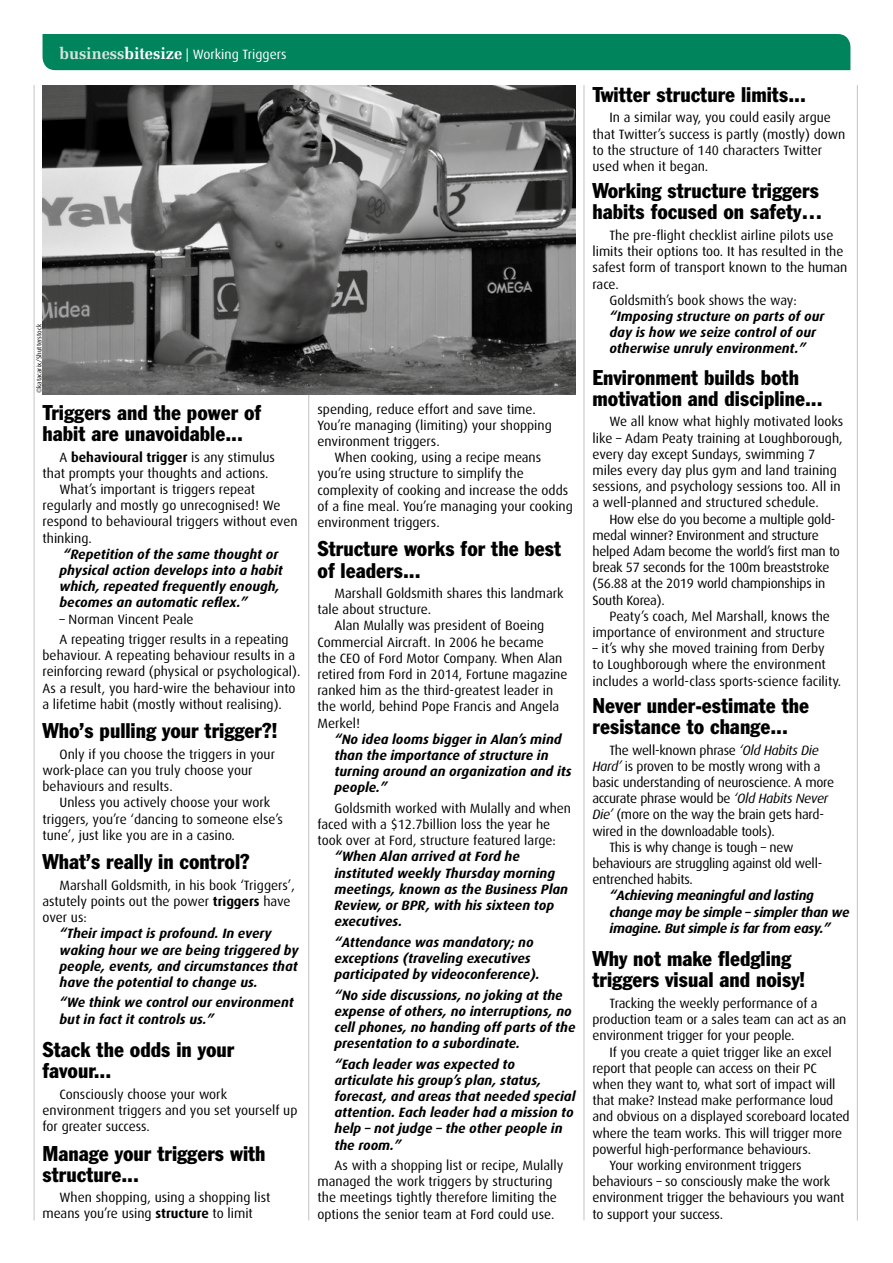
<style>
.page{position:relative;width:893px;height:1263px;background:#fff}
.page>*{position:absolute;margin:0;border:0;box-sizing:border-box;transform-origin:0 0}
.SUBHEAD{font:condensed 21px/21px "Franklin Gothic BT";color:#000}
.body{font:13.5px/16.2px "Dax";color:#000}
.QUOTE{font:italic 700 13.5px/16.2px "Dax";color:#000}
.body-2{font:13.5px/16.2px "Dax";letter-spacing:-.02em;color:#000}
.QUOTE-2{font:italic 700 13.5px/16.2px "Dax";letter-spacing:-.02em;color:#000}
.body2{font:13.5px "Dax";color:#fff}
.body2-2{font:6.75px "Dax";color:#000}
.s1{font-family:"Zapf Elliptical 711 BT";font-weight:700;font-size:16.5px;color:#d4e4dd}
.s2{font-family:"Zapf Elliptical 711 BT";font-weight:700;font-size:16.5px}
.s3{font-weight:700}
.s4{font-style:italic}
</style>
<div class="page">
<hr style="left:308px;top:85px;width:1px;height:1135px;background:#c6c6c6">
<hr style="left:583px;top:85px;width:1px;height:1135px;background:#c6c6c6">
<hr style="left:34px;top:85px;width:1px;height:1135px;background:#c6c6c6">
<hr style="left:857px;top:85px;width:1px;height:1135px;background:#c6c6c6">
<div style="left:43px;top:34px;width:807px;height:36px;background:#00845c"></div>
<img style="left:43px;top:85px;width:532px;height:310px">
<p class="body2" style="left:60px;top:47px;width:228px"><span class="s1">business</span><span class="s2">bitesize</span> | Working Triggers</p>
<p class="body2-2" style="left:35px;top:393px;width:71px;rotate:-90deg">©katacarix/Shutterstock</p>
<p class="SUBHEAD" style="left:43px;top:401px;width:220px">Triggers and the power of habit are unavoidable...</p>
<p class="body" style="left:43px;top:449px;width:234px;text-indent:17px">A <span class="s3">behavioural trigger</span> is any stimulus that prompts your thoughts and actions.</p>
<p class="body" style="left:43px;top:481px;width:257px;text-indent:17px">What’s important is triggers repeat regularly and mostly go unrecognised! We respond to behavioural triggers without even thinking.</p>
<p class="QUOTE" style="left:60px;top:546px;width:225px">“Repetition of the same thought or physical action develops into a habit which, repeated frequently enough, becomes an automatic reflex.”</p>
<p class="body" style="left:60px;top:611px;width:136px">– Norman Vincent Peale</p>
<p class="body" style="left:43px;top:631px;width:259px;text-indent:17px">A repeating trigger results in a repeating behaviour. A repeating behaviour results in a reinforcing reward (physical or psychological).<br>As a result, you hard-wire the behaviour into a lifetime habit (mostly without realising).</p>
<p class="SUBHEAD" style="left:43px;top:720px;width:236px">Who’s pulling your trigger?!</p>
<p class="body" style="left:43px;top:746px;width:234px;text-indent:17px">Only if you choose the triggers in your work-place can you truly choose your behaviours and results.</p>
<p class="body" style="left:43px;top:795px;width:242px;text-indent:17px">Unless you actively choose your work triggers, you’re ‘dancing to someone else’s tune’, just like you are in a casino.</p>
<p class="SUBHEAD" style="left:43px;top:851px;width:209px">What’s really in control?</p>
<p class="body" style="left:43px;top:877px;width:254px;text-indent:17px">Marshall Goldsmith, in his book ‘Triggers’, astutely points out the power <span class="s3">triggers</span> have over us:</p>
<p class="QUOTE" style="left:60px;top:926px;width:240px">“Their impact is profound. In every waking hour we are being triggered by people, events, and circumstances that have the potential to change us.</p>
<p class="QUOTE" style="left:60px;top:995px;width:236px">“We think we control our environment but in fact it controls us.”</p>
<p class="SUBHEAD" style="left:43px;top:1039px;width:193px">Stack the odds in your favour...</p>
<p class="body" style="left:43px;top:1086px;width:256px;text-indent:17px">Consciously choose your work environment triggers and you set yourself up for greater success.</p>
<p class="SUBHEAD" style="left:43px;top:1142px;width:225px">Manage your triggers with structure...</p>
<p class="body" style="left:43px;top:1189px;width:229px;text-indent:17px">When shopping, using a shopping list means you’re using <span class="s3">structure</span> to limit</p>
<p class="body" style="left:317px;top:401px;width:236px">spending, reduce effort and save time.<br>You’re managing (limiting) your shopping environment triggers.</p>
<p class="body" style="left:317px;top:449px;width:257px;text-indent:17px">When cooking, using a recipe means you’re using structure to simplify the complexity of cooking and increase the odds of a fine meal. You’re managing your cooking environment triggers.</p>
<p class="SUBHEAD" style="left:317px;top:538px;width:245px">Structure works for the best of leaders...</p>
<p class="body" style="left:317px;top:585px;width:247px;text-indent:17px">Marshall Goldsmith shares this landmark tale about structure.</p>
<p class="body" style="left:317px;top:618px;width:251px;text-indent:17px">Alan Mulally was president of Boeing Commercial Aircraft. In 2006 he became<br>the CEO of Ford Motor Company. When Alan retired from Ford in 2014, Fortune magazine ranked him as the third-greatest leader in the world, behind Pope Francis and Angela Merkel!</p>
<p class="QUOTE" style="left:334px;top:731px;width:239px">“No idea looms bigger in Alan’s mind than the importance of structure in turning around an organization and its people.”</p>
<p class="body" style="left:317px;top:800px;width:255px;text-indent:17px">Goldsmith worked with Mulally and when faced with a $12.7billion loss the year he took over at Ford, structure featured large:</p>
<p class="QUOTE" style="left:334px;top:849px;width:235px">“When Alan arrived at Ford he instituted weekly Thursday morning meetings, known as the Business Plan<br>Review, or BPR, with his sixteen top executives.</p>
<p class="QUOTE" style="left:334px;top:934px;width:207px">“Attendance was mandatory; no exceptions (traveling executives participated by videoconference).</p>
<p class="QUOTE" style="left:334px;top:987px;width:242px">“No side discussions, no joking at the expense of others, no interruptions, no cell phones, no handing off parts of the presentation to a subordinate.</p>
<p class="QUOTE" style="left:334px;top:1056px;width:242px">“Each leader was expected to articulate his group’s plan, status, forecast, and areas that needed special attention. Each leader had a mission to help – not judge – the other people in the room.”</p>
<p class="body" style="left:317px;top:1157px;width:247px;text-indent:17px">As with a shopping list or recipe, Mulally managed the work triggers by structuring the meetings tightly therefore limiting the options the senior team at Ford could use.</p>
<p class="SUBHEAD" style="left:592px;top:83px;width:215px">Twitter structure limits...</p>
<p class="body" style="left:592px;top:110px;width:254px;text-indent:17px">In a similar way, you could easily argue that Twitter’s success is partly (mostly) down to the structure of 140 characters Twitter used when it began.</p>
<p class="SUBHEAD" style="left:592px;top:180px;width:231px">Working structure triggers habits focused on safety…</p>
<p class="body" style="left:592px;top:227px;width:256px;text-indent:17px">The pre-flight checklist airline pilots use limits their options too. It has resulted in the safest form of transport known to the human race.</p>
<p class="body" style="left:609px;top:292px;width:189px">Goldsmith’s book shows the way:</p>
<p class="QUOTE" style="left:609px;top:308px;width:216px">“Imposing structure on parts of our day is how we seize control of our otherwise unruly environment.”</p>
<p class="SUBHEAD" style="left:592px;top:366px;width:232px">Environment builds both motivation and discipline...</p>
<p class="body" style="left:592px;top:414px;width:252px;text-indent:17px">We all know what highly motivated looks like – Adam Peaty training at Loughborough, every day except Sundays, swimming 7 miles every day plus gym and land training sessions, and psychology sessions too. All in a well-planned and structured schedule.</p>
<p class="body-2" style="left:592px;top:511px;width:249px;text-indent:17px">How else do you become a multiple gold&shy;medal winner? Environment and structure helped Adam become the world’s first man to break 57 seconds for the 100m breaststroke (56.88 at the 2019 world championships in South Korea).</p>
<p class="body" style="left:592px;top:608px;width:239px;text-indent:17px">Peaty’s coach, Mel Marshall, knows the importance of environment and structure</p>
<p class="body" style="left:592px;top:641px;width:250px">– it’s why she moved training from Derby<br>to Loughborough where the environment includes a world-class sports-science facility.</p>
<p class="SUBHEAD" style="left:592px;top:694px;width:218px">Never under-estimate the resistance to change...</p>
<p class="body-2" style="left:592px;top:742px;width:243px;text-indent:17px">The well-known phrase <span class="s4">‘Old Habits Die Hard’</span> is proven to be mostly wrong with a basic understanding of neuroscience. A more accurate phrase would be <span class="s4">‘Old Habits Never Die’</span> (more on the way the brain gets hard&shy;wired in the downloadable tools).</p>
<p class="body-2" style="left:592px;top:839px;width:231px;text-indent:17px">This is why change is tough – new behaviours are struggling against old well&shy;entrenched habits.</p>
<p class="QUOTE-2" style="left:609px;top:888px;width:241px">“Achieving meaningful and lasting change may be simple – simpler than we imagine. But simple is far from easy.”</p>
<p class="SUBHEAD" style="left:592px;top:948px;width:214px">Why not make fledgling triggers visual and noisy!</p>
<p class="body" style="left:592px;top:995px;width:255px;text-indent:17px">Tracking the weekly performance of a production team or a sales team can act as an environment trigger for your people.</p>
<p class="body" style="left:592px;top:1044px;width:259px;text-indent:17px">If you create a quiet trigger like an excel report that people can access on their PC when they want to, what sort of impact will that make? Instead make performance loud and obvious on a displayed scoreboard located where the team works. This will trigger more powerful high-performance behaviours.</p>
<p class="body" style="left:592px;top:1157px;width:253px;text-indent:17px">Your working environment triggers behaviours – so consciously make the work environment trigger the behaviours you want to support your success.</p>
</div>
